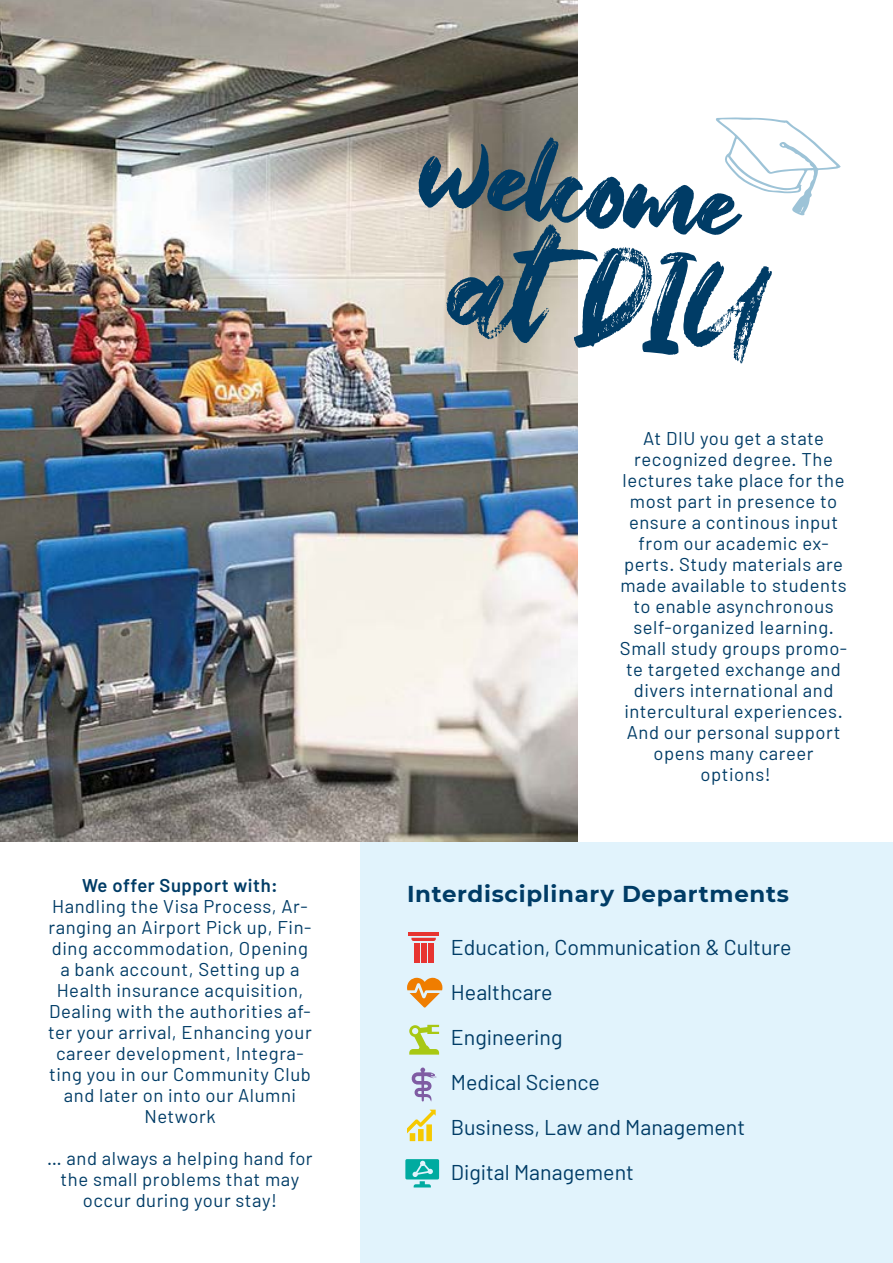
<style>
.page{position:relative;width:893px;height:1263px;background:#fff}
.page>*{position:absolute;margin:0;border:0;box-sizing:border-box;transform-origin:0 0}
.t1{font:700 22.95px "Montserrat";letter-spacing:.03em;color:#003c66}
.t2{font:21.45px/45px "Barlow";color:#003c66}
.t3{font:18.45px/21px "Barlow";letter-spacing:.03em;color:#003c66;text-align:center}
.t4{font:600 18.45px "Barlow";letter-spacing:.03em;color:#003c66}
</style>
<div class="page">
<div style="left:360px;top:843px;width:533px;height:420px;background:#e1f3fc"></div>
<img style="left:0;top:0;width:577px;height:842px">
<svg style="left:446px;top:235px;width:326px;height:129px"></svg>
<svg style="left:418px;top:117px;width:423px;height:118px"></svg>
<div style="left:414px;top:943px;width:5px;height:19px;background:#e73431"></div>
<div style="left:421px;top:943px;width:5px;height:19px;background:#e73431"></div>
<div style="left:428px;top:943px;width:5px;height:19px;background:#e73431"></div>
<hr style="left:409px;top:932px;width:30px;height:4px;background:#e73431">
<svg style="left:411px;top:938px;width:25px;height:3px"></svg>
<svg style="left:407px;top:978px;width:35px;height:29px"></svg>
<svg style="left:407px;top:1110px;width:29px;height:31px"></svg>
<svg style="left:409px;top:1025px;width:30px;height:29px"></svg>
<svg style="left:412px;top:1067px;width:25px;height:34px"></svg>
<svg style="left:405px;top:1159px;width:34px;height:28px"></svg>
<p class="t4" style="left:82px;top:873px;width:197px">We offer Support with:</p>
<p class="t3" style="left:48px;top:895px;width:265px">Handling the Visa Process, Ar&shy;ranging an Airport Pick up, Fin&shy;ding accommodation, Opening a bank account, Setting up a<br>Health insurance acquisition,<br>Dealing with the authorities af&shy;ter your arrival, Enhancing your career development, Integra&shy;ting you in our Community Club and later on into our Alumni<br>Network</p>
<p class="t3" style="left:47px;top:1147px;width:267px">… and always a helping hand for the small problems that may occur during your stay!</p>
<p class="t3" style="left:620px;top:427px;width:229px">At DIU you get a state recognized degree. The lectures take place for the most part in presence to ensure a continous input from our academic ex&shy;perts. Study materials are made available to students to enable asynchronous self-organized learning.<br>Small study groups promo&shy;te targeted exchange and divers international and intercultural experiences.<br>And our personal support opens many career options!</p>
<p class="t1" style="left:407px;top:877px;width:383px">Interdisciplinary Departments</p>
<p class="t2" style="left:451px;top:924px;width:342px">Education, Communication &amp; Culture<br>Healthcare<br>Engineering<br>Medical Science<br>Business, Law and Management<br>Digital Management</p>
</div>
